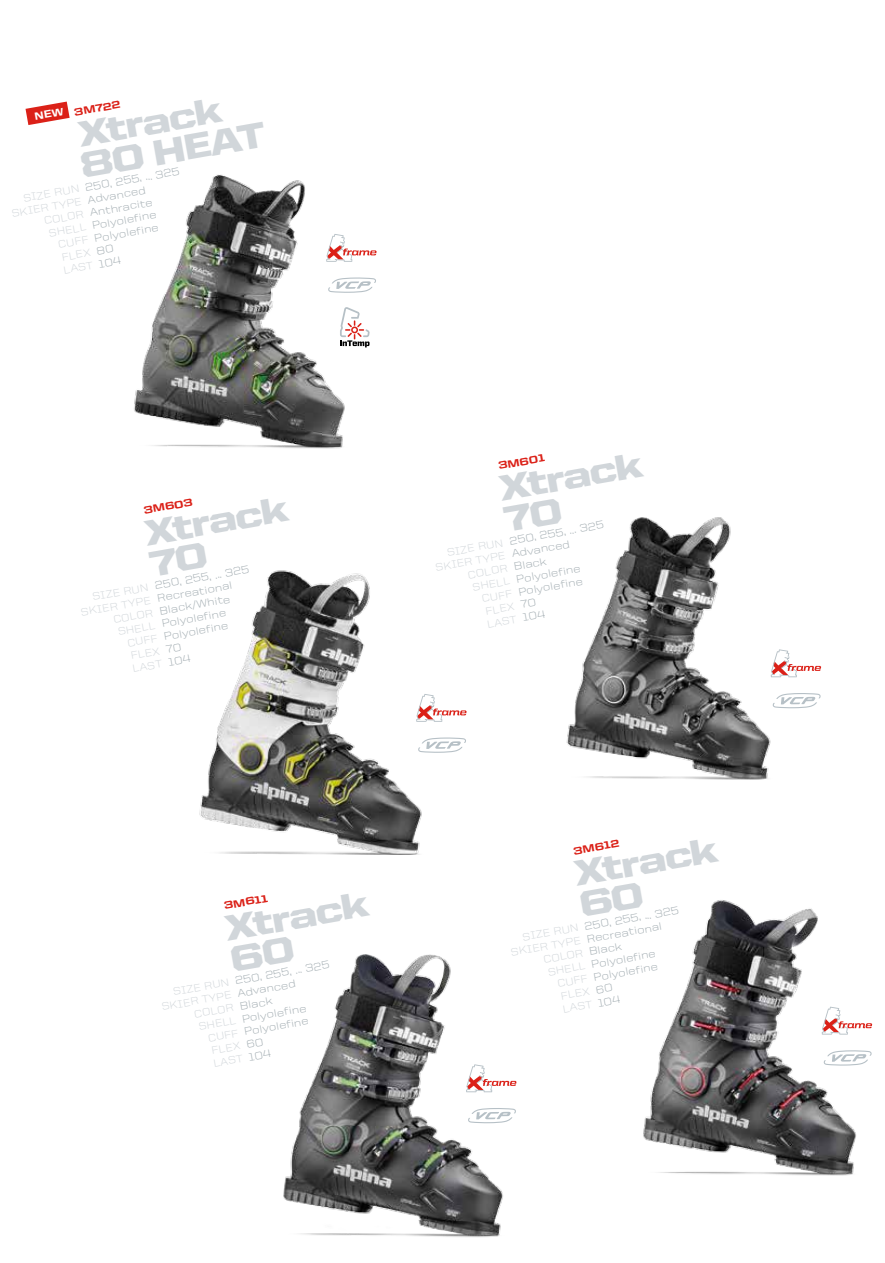
<style>
.page{position:relative;width:885px;height:1263px;background:#fff}
.page>*{position:absolute;margin:0;border:0;box-sizing:border-box;transform-origin:0 0}
.t1{font:900 36px/31.5px "United Sans Semi Ext";color:#d1d6da}
.t2{font:300 10.8px/12.9px "United Sans Semi Ext";color:#a3adb2}
.t3{font:300 10.5px/12.9px "United Sans Semi Ext";color:#d1d6da;text-align:right}
.t4{font:800 10.5px "United Sans Semi Ext";color:#db2118}
</style>
<div class="page">
<img style="left:199px;top:570px;width:223px;height:285px">
<img style="left:643px;top:900px;width:230px;height:276px">
<img style="left:134px;top:174px;width:243px;height:275px">
<svg style="left:328px;top:277px;width:48px;height:16px"></svg>
<svg style="left:340px;top:307px;width:29px;height:40px"></svg>
<svg style="left:326px;top:234px;width:50px;height:28px"></svg>
<svg style="left:418px;top:737px;width:48px;height:16px"></svg>
<svg style="left:416px;top:694px;width:50px;height:28px"></svg>
<svg style="left:823px;top:1050px;width:48px;height:16px"></svg>
<svg style="left:821px;top:1007px;width:51px;height:27px"></svg>
<img style="left:566px;top:517px;width:233px;height:263px">
<svg style="left:772px;top:693px;width:48px;height:15px"></svg>
<svg style="left:770px;top:649px;width:51px;height:28px"></svg>
<img style="left:283px;top:955px;width:234px;height:282px">
<svg style="left:468px;top:1108px;width:48px;height:15px"></svg>
<svg style="left:466px;top:1064px;width:50px;height:28px"></svg>
<svg style="left:26px;top:102px;width:44px;height:23px"></svg>
<h1 class="t1" style="left:72px;top:119px;width:189px;rotate:-10deg">Xtrack<br>80 HEAT</h1>
<p class="t4" style="left:73px;top:106px;width:48px;rotate:-10deg">3M722</p>
<p class="t2" style="left:84px;top:181px;width:97px;rotate:-10deg">250, 255, ... 325<br>Advanced<br>Anthracite<br>Polyolefine<br>Polyolefine<br>80<br>104</p>
<p class="t3" style="left:8px;top:194px;width:73px;rotate:-10deg">SIZE RUN<br>SKIER TYPE<br>COLOR<br>SHELL<br>CUFF<br>FLEX<br>LAST</p>
<h1 class="t1" style="left:142px;top:517px;width:147px;rotate:-10deg">Xtrack<br>70</h1>
<p class="t4" style="left:143px;top:504px;width:51px;rotate:-10deg">3M603</p>
<p class="t2" style="left:154px;top:579px;width:97px;rotate:-10deg">250, 255, ... 325<br>Recreational<br>Black/White<br>Polyolefine<br>Polyolefine<br>70<br>104</p>
<p class="t3" style="left:78px;top:593px;width:73px;rotate:-10deg">SIZE RUN<br>SKIER TYPE<br>COLOR<br>SHELL<br>CUFF<br>FLEX<br>LAST</p>
<h1 class="t1" style="left:496px;top:473px;width:147px;rotate:-10deg">Xtrack<br>70</h1>
<p class="t4" style="left:497px;top:460px;width:49px;rotate:-10deg">3M601</p>
<p class="t2" style="left:508px;top:534px;width:97px;rotate:-10deg">250, 255, ... 325<br>Advanced<br>Black<br>Polyolefine<br>Polyolefine<br>70<br>104</p>
<p class="t3" style="left:432px;top:548px;width:73px;rotate:-10deg">SIZE RUN<br>SKIER TYPE<br>COLOR<br>SHELL<br>CUFF<br>FLEX<br>LAST</p>
<h1 class="t1" style="left:222px;top:912px;width:147px;rotate:-10deg">Xtrack<br>60</h1>
<p class="t4" style="left:223px;top:900px;width:46px;rotate:-10deg">3M611</p>
<p class="t2" style="left:234px;top:974px;width:97px;rotate:-10deg">250, 255, ... 325<br>Advanced<br>Black<br>Polyolefine<br>Polyolefine<br>60<br>104</p>
<p class="t3" style="left:158px;top:987px;width:73px;rotate:-10deg">SIZE RUN<br>SKIER TYPE<br>COLOR<br>SHELL<br>CUFF<br>FLEX<br>LAST</p>
<h1 class="t1" style="left:571px;top:858px;width:147px;rotate:-10deg">Xtrack<br>60</h1>
<p class="t4" style="left:572px;top:845px;width:48px;rotate:-10deg">3M612</p>
<p class="t2" style="left:583px;top:920px;width:97px;rotate:-10deg">250, 255, ... 325<br>Recreational<br>Black<br>Polyolefine<br>Polyolefine<br>60<br>104</p>
<p class="t3" style="left:507px;top:933px;width:73px;rotate:-10deg">SIZE RUN<br>SKIER TYPE<br>COLOR<br>SHELL<br>CUFF<br>FLEX<br>LAST</p>
</div>
